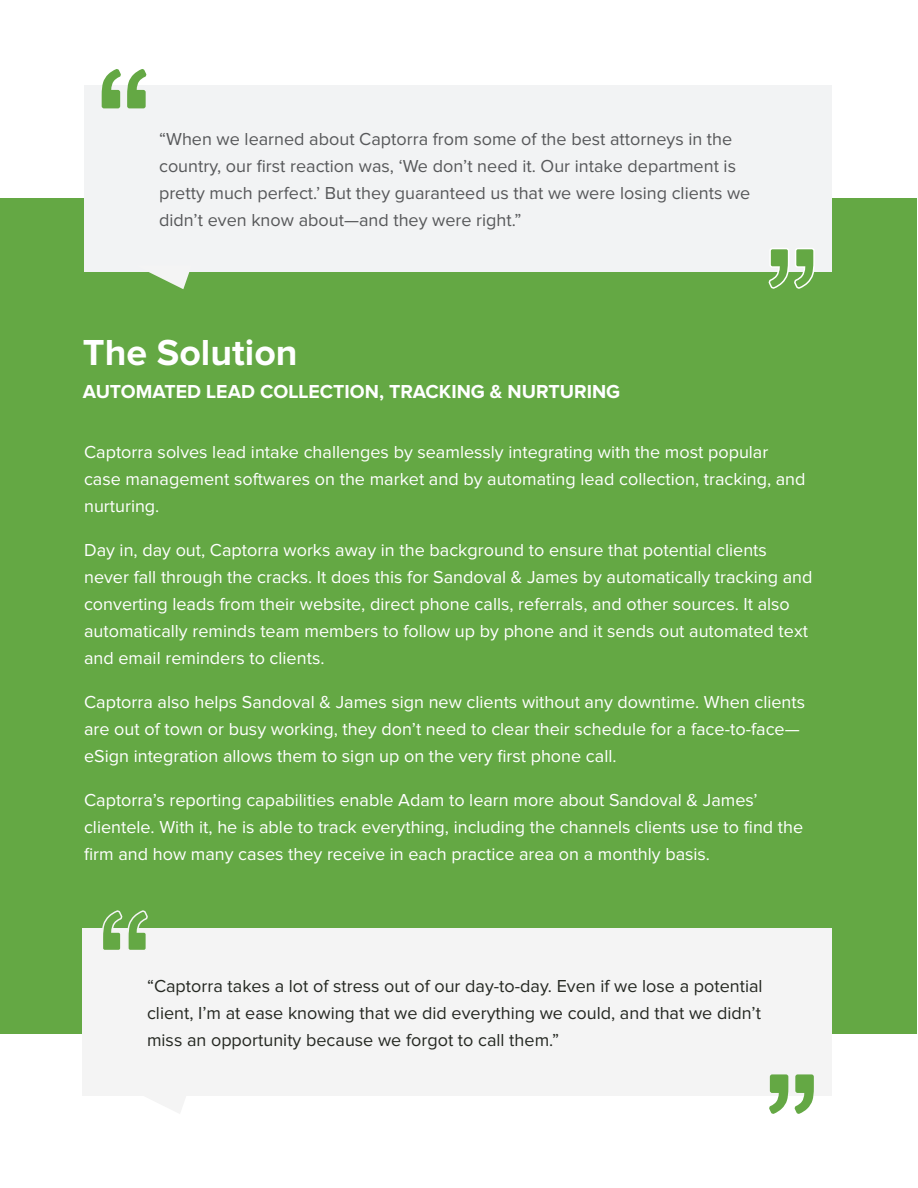
<style>
.page{position:relative;width:918px;height:1188px;background:#fff}
.page>*{position:absolute;margin:0;border:0;box-sizing:border-box;transform-origin:0 0}
.t1{font:700 37.5px "Proxima Nova";color:#fff}
.t2{font:700 19.5px "Proxima Nova";color:#fff}
.Style_de_paragraphe{font:18px/27px "Proxima Nova";color:#fff}
.Style_de_paragraphe-2{font:18px/27px "Proxima Nova";color:#57585a}
.Style_de_paragraphe-3{font:18px/27px "Proxima Nova";color:#252822;text-align:justify}
</style>
<div class="page">
<div style="left:0;top:198px;width:917px;height:836px;background:#64a844"></div>
<div style="left:82px;top:928px;width:750px;height:168px;background:#f4f4f4"></div>
<svg style="left:145px;top:1096px;width:41px;height:17px"></svg>
<svg style="left:102px;top:910px;width:46px;height:40px"></svg>
<svg style="left:794px;top:1074px;width:20px;height:40px"></svg>
<svg style="left:769px;top:1074px;width:19px;height:40px"></svg>
<div style="left:84px;top:85px;width:748px;height:186px;background:#f2f3f4"></div>
<svg style="left:135px;top:271px;width:57px;height:18px"></svg>
<svg style="left:102px;top:69px;width:19px;height:39px"></svg>
<svg style="left:127px;top:69px;width:20px;height:39px"></svg>
<svg style="left:768px;top:248px;width:48px;height:41px"></svg>
<p class="Style_de_paragraphe-2" style="left:159px;top:126px;width:593px">“When we learned about Captorra from some of the best attorneys in the country, our first reaction was, ‘We don’t need it. Our intake department is pretty much perfect.’ But they guaranteed us that we were losing clients we didn’t even know about—and they were right.”</p>
<p class="t1" style="left:83px;top:335px;width:216px">The Solution</p>
<p class="t2" style="left:83px;top:383px;width:539px">AUTOMATED LEAD COLLECTION, TRACKING &amp; NURTURING</p>
<p class="Style_de_paragraphe" style="left:84px;top:439px;width:723px">Captorra solves lead intake challenges by seamlessly integrating with the most popular case management softwares on the market and by automating lead collection, tracking, and nurturing.</p>
<p class="Style_de_paragraphe" style="left:84px;top:537px;width:730px">Day in, day out, Captorra works away in the background to ensure that potential clients never fall through the cracks. It does this for Sandoval &amp; James by automatically tracking and converting leads from their website, direct phone calls, referrals, and other sources. It also automatically reminds team members to follow up by phone and it sends out automated text and email reminders to clients.</p>
<p class="Style_de_paragraphe" style="left:84px;top:689px;width:723px">Captorra also helps Sandoval &amp; James sign new clients without any downtime. When clients are out of town or busy working, they don’t need to clear their schedule for a face-to-face— eSign integration allows them to sign up on the very first phone call.</p>
<p class="Style_de_paragraphe" style="left:84px;top:787px;width:721px">Captorra’s reporting capabilities enable Adam to learn more about Sandoval &amp; James’ clientele. With it, he is able to track everything, including the channels clients use to find the firm and how many cases they receive in each practice area on a monthly basis.</p>
<p class="Style_de_paragraphe-3" style="left:147px;top:973px;width:617px">“Captorra takes a lot of stress out of our day-to-day. Even if we lose a potential client, I’m at ease knowing that we did everything we could, and that we didn’t miss an opportunity because we forgot to call them.”</p>
</div>
